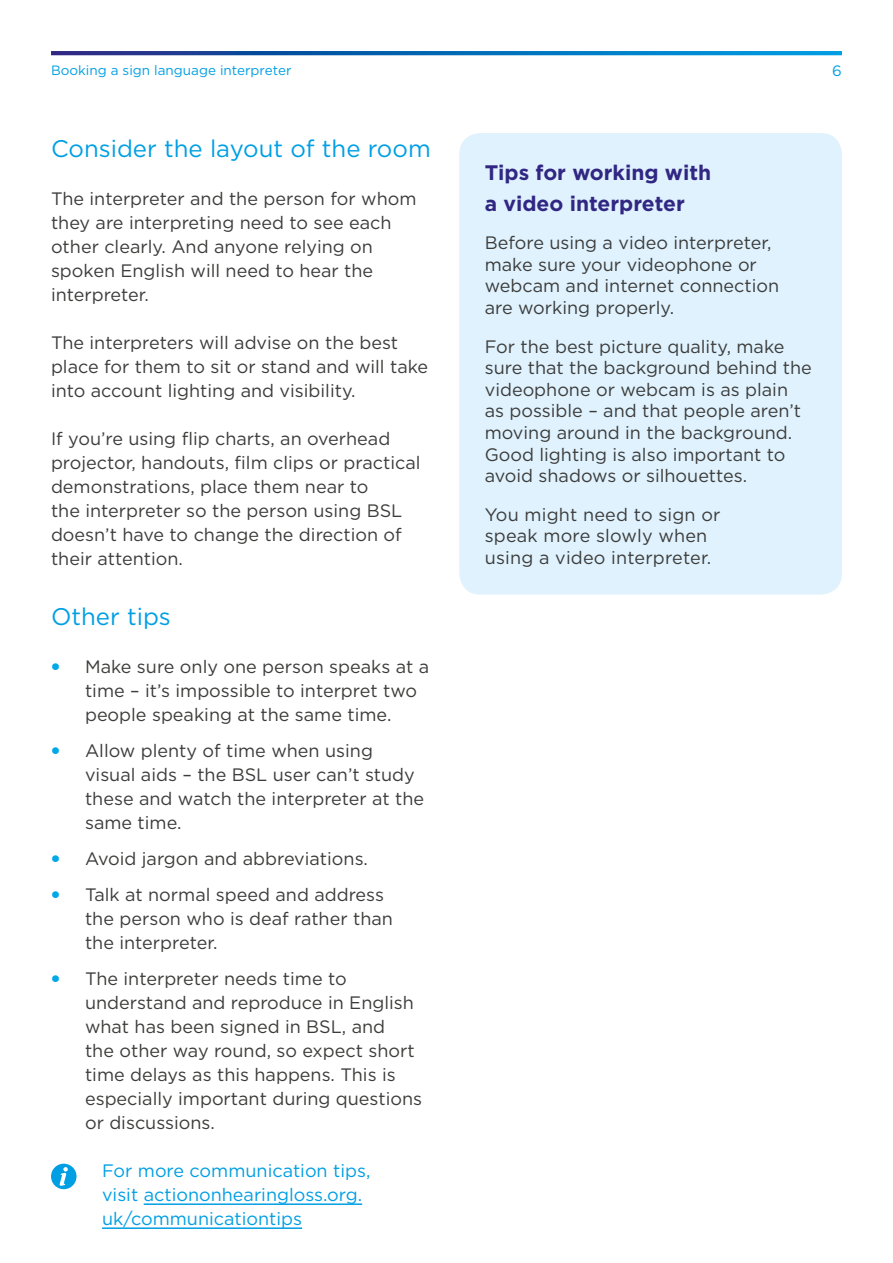
<style>
.page{position:relative;width:893px;height:1263px;background:#fff}
.page>*{position:absolute;margin:0;border:0;box-sizing:border-box;transform-origin:0 0}
.t1{font:24px "Gotham";color:#009fe3}
.t2{font:700 21px/30px "Gotham";color:#312783}
.t3{font:18px/24px "Gotham";color:#3c3c3b}
.t4{font:18px/24px "Gotham";color:#009fe3}
.t5{font:15px "Gotham";color:#009fe3}
.t6{font:13.5px "Gotham";color:#009fe3}
.s1{font-weight:900;color:#00a8e7}
</style>
<div class="page">
<svg style="left:51px;top:51px;width:791px;height:4px;background:#0a67b3"></svg>
<hr style="left:144px;top:1203px;width:218px;height:2px;background:#009fe3">
<hr style="left:102px;top:1227px;width:200px;height:2px;background:#009fe3">
<svg style="left:51px;top:1164px;width:26px;height:25px"></svg>
<div style="left:459px;top:133px;width:383px;height:462px;background:#dff2fd;border-radius:21px"></div>
<p class="t6" style="left:51px;top:61px;width:242px">Booking a sign language interpreter</p>
<p class="t5" style="left:832px;top:61px;width:11px">6</p>
<h1 class="t1" style="left:51px;top:133px;width:381px">Consider the layout of the room</h1>
<p class="t3" style="left:51px;top:186px;width:367px">The interpreter and the person for whom they are interpreting need to see each other clearly. And anyone relying on spoken English will need to hear the interpreter.</p>
<p class="t3" style="left:51px;top:330px;width:379px">The interpreters will advise on the best place for them to sit or stand and will take into account lighting and visibility.</p>
<p class="t3" style="left:51px;top:426px;width:371px">If you’re using flip charts, an overhead projector, handouts, film clips or practical demonstrations, place them near to<br>the interpreter so the person using BSL doesn’t have to change the direction of their attention.</p>
<h1 class="t1" style="left:51px;top:601px;width:121px">Other tips</h1>
<p class="t3" style="left:85px;top:654px;width:346px;text-indent:-34px"><span class="s1">•</span> Make sure only one person speaks at a time – it’s impossible to interpret two people speaking at the same time.</p>
<p class="t3" style="left:85px;top:738px;width:341px;text-indent:-34px"><span class="s1">•</span> Allow plenty of time when using visual aids – the BSL user can’t study these and watch the interpreter at the same time.</p>
<p class="t3" style="left:51px;top:846px;width:318px"><span class="s1">•</span> Avoid jargon and abbreviations.</p>
<p class="t3" style="left:85px;top:882px;width:309px;text-indent:-34px"><span class="s1">•</span> Talk at normal speed and address the person who is deaf rather than the interpreter.</p>
<p class="t3" style="left:85px;top:966px;width:339px;text-indent:-34px"><span class="s1">•</span> The interpreter needs time to understand and reproduce in English what has been signed in BSL, and<br>the other way round, so expect short time delays as this happens. This is especially important during questions or discussions.</p>
<p class="t4" style="left:102px;top:1158px;width:270px">For more communication tips, visit actiononhearingloss.org. uk/communicationtips</p>
<p class="t2" style="left:485px;top:158px;width:228px">Tips for working with a video interpreter</p>
<p class="t3" style="left:485px;top:232px;width:296px;line-height:21.6px">Before using a video interpreter, make sure your videophone or webcam and internet connection are working properly.</p>
<p class="t3" style="left:485px;top:335px;width:329px;line-height:21.6px">For the best picture quality, make sure that the background behind the videophone or webcam is as plain as possible – and that people aren’t moving around in the background.<br>Good lighting is also important to avoid shadows or silhouettes.</p>
<p class="t3" style="left:485px;top:503px;width:237px;line-height:21.6px">You might need to sign or speak more slowly when using a video interpreter.</p>
</div>
